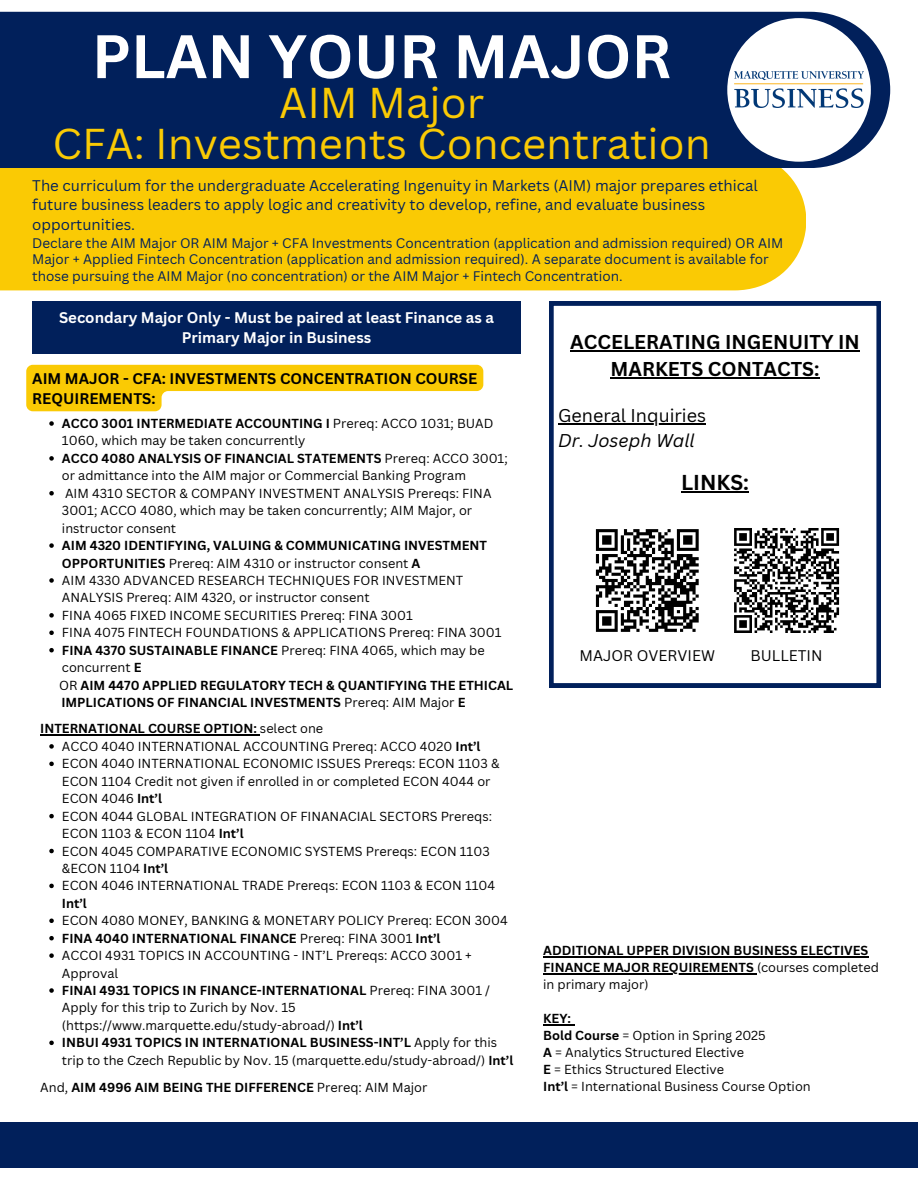
<style>
.page{position:relative;width:918px;height:1188px;background:#fff}
.page>*{position:absolute;margin:0;border:0;box-sizing:border-box;transform-origin:0 0}
.t1{font:700 60px "Canva Sans";color:#fff}
.t2{font:42px/41.7px "Canva Sans";color:#faca04;text-align:center}
.t3{font:700 21px "Canva Sans";color:#000}
.t4{font:700 19.5px/27px "Canva Sans";color:#000;text-align:center}
.t5{font:18px/24.8px "Canva Sans";color:#000}
.t6{font:15px/19.2px "Canva Sans";color:#01205b}
.t7{font:700 15px/20.2px "Canva Sans";color:#fff;text-align:center}
.t8{font:700 15px/20.2px "Canva Sans";color:#000}
.t9{font:15px "Canva Sans";color:#000}
.t10{font:13.5px/16.8px "Canva Sans";color:#01205b}
.t11{font:12.75px/17.4px "Canva Sans";color:#000}
.t12{font:700 12.75px/17px "Canva Sans";color:#000}
.s1{font-weight:700}
.s2{font-weight:400}
.s3{font-style:italic}
</style>
<div class="page">
<div style="left:0;top:168px;width:806px;height:122px;background:#faca04"></div>
<div style="left:0;top:12px;width:890px;height:156px;background:#01205b"></div>
<div style="left:727px;top:18px;width:144px;height:144px;background:#fff;border-radius:50%"></div>
<img style="left:735px;top:72px;width:128px;height:36px">
<svg style="left:549px;top:301px;width:332px;height:386px"></svg>
<hr style="left:570px;top:350px;width:290px;height:2px;background:#000">
<hr style="left:611px;top:377px;width:209px;height:2px;background:#000">
<hr style="left:558px;top:424px;width:148px;height:1px;background:#000">
<hr style="left:681px;top:491px;width:68px;height:1px;background:#000">
<div style="left:590px;top:523px;width:115px;height:115px;background:#fff"></div>
<svg style="left:595px;top:529px;width:104px;height:103px"></svg>
<div style="left:729px;top:523px;width:115px;height:115px;background:#fff"></div>
<svg style="left:734px;top:528px;width:106px;height:105px"></svg>
<div style="left:0;top:1122px;width:918px;height:45px;background:#01205b"></div>
<svg style="left:26px;top:365px;width:457px;height:46px"></svg>
<div style="left:32px;top:301px;width:489px;height:53px;background:#01205b"></div>
<svg style="left:49px;top:421px;width:5px;height:5px"></svg>
<svg style="left:49px;top:456px;width:5px;height:5px"></svg>
<svg style="left:49px;top:491px;width:5px;height:5px"></svg>
<svg style="left:49px;top:543px;width:5px;height:5px"></svg>
<svg style="left:49px;top:578px;width:5px;height:5px"></svg>
<svg style="left:49px;top:613px;width:5px;height:5px"></svg>
<svg style="left:49px;top:631px;width:5px;height:4px"></svg>
<svg style="left:49px;top:648px;width:5px;height:4px"></svg>
<hr style="left:40px;top:735px;width:213px;height:1px;background:#000">
<svg style="left:49px;top:744px;width:5px;height:5px"></svg>
<svg style="left:49px;top:762px;width:5px;height:4px"></svg>
<svg style="left:49px;top:814px;width:5px;height:4px"></svg>
<svg style="left:49px;top:849px;width:5px;height:4px"></svg>
<svg style="left:49px;top:884px;width:5px;height:4px"></svg>
<svg style="left:49px;top:919px;width:5px;height:4px"></svg>
<svg style="left:49px;top:936px;width:5px;height:4px"></svg>
<svg style="left:49px;top:953px;width:5px;height:5px"></svg>
<svg style="left:49px;top:988px;width:5px;height:5px"></svg>
<svg style="left:49px;top:1041px;width:5px;height:4px"></svg>
<hr style="left:543px;top:956px;width:326px;height:1px;background:#000">
<hr style="left:543px;top:973px;width:214px;height:1px;background:#000">
<svg style="left:543px;top:1024px;width:31px;height:1px"></svg>
<p class="t1" style="left:92px;top:14px;width:581px">PLAN YOUR MAJOR</p>
<p class="t2" style="left:53px;top:80px;width:660px">AIM Major<br>CFA: Investments Concentration</p>
<h3 class="t6" style="left:32px;top:176px;width:727px">The curriculum for the undergraduate Accelerating Ingenuity in Markets (AIM) major prepares ethical future business leaders to apply logic and creativity to develop, refine, and evaluate business opportunities.</h3>
<h4 class="t10" style="left:32px;top:234px;width:753px">Declare the AIM Major OR AIM Major + CFA Investments Concentration (application and admission required) OR AIM<br>Major + Applied Fintech Concentration (application and admission required). A separate document is available for those pursuing the AIM Major (no concentration) or the AIM Major + Fintech Concentration.</h4>
<h6 class="t7" style="left:59px;top:307px;width:436px">Secondary Major Only - Must be paired at least Finance as a<br>Primary Major in Business</h6>
<p class="t8" style="left:32px;top:368px;width:447px">AIM MAJOR - CFA: INVESTMENTS CONCENTRATION COURSE<br>REQUIREMENTS:</p>
<h6 class="t11" style="left:62px;top:414px;width:433px"><span class="s1">ACCO 3001 INTERMEDIATE ACCOUNTING I</span> Prereq: ACCO 1031; BUAD<br>1060, which may be taken concurrently</h6>
<h5 class="t11" style="left:62px;top:449px;width:447px"><span class="s1">ACCO 4080 ANALYSIS OF FINANCIAL STATEMENTS</span> Prereq: ACCO 3001; or admittance into the AIM major or Commercial Banking Program</h5>
<p class="t11" style="left:62px;top:484px;width:431px">AIM 4310 SECTOR &amp; COMPANY INVESTMENT ANALYSIS Prereqs: FINA<br>3001; ACCO 4080, which may be taken concurrently; AIM Major, or instructor consent</p>
<p class="t12" style="left:62px;top:536px;width:427px;line-height:17.4px">AIM 4320 IDENTIFYING, VALUING &amp; COMMUNICATING INVESTMENT<br>OPPORTUNITIES <span class="s2">Prereq: AIM 4310 or instructor consent</span> A</p>
<p class="t11" style="left:62px;top:571px;width:403px">AIM 4330 ADVANCED RESEARCH TECHNIQUES FOR INVESTMENT<br>ANALYSIS Prereq: AIM 4320, or instructor consent</p>
<p class="t11" style="left:62px;top:606px;width:352px">FINA 4065 FIXED INCOME SECURITIES Prereq: FINA 3001</p>
<p class="t11" style="left:62px;top:624px;width:441px">FINA 4075 FINTECH FOUNDATIONS &amp; APPLICATIONS Prereq: FINA 3001</p>
<p class="t11" style="left:62px;top:641px;width:424px"><span class="s1">FINA 4370 SUSTAINABLE FINANCE</span> Prereq: FINA 4065, which may be concurrent <span class="s1">E</span></p>
<p class="t12" style="left:59px;top:676px;width:456px"><span class="s2">OR</span> AIM 4470 APPLIED REGULATORY TECH &amp; QUANTIFYING THE ETHICAL</p>
<p class="t12" style="left:61px;top:694px;width:406px">IMPLICATIONS OF FINANCIAL INVESTMENTS <span class="s2">Prereq: AIM Major</span> E</p>
<p class="t12" style="left:40px;top:720px;width:284px">INTERNATIONAL COURSE OPTION: <span class="s2">select one</span></p>
<p class="t11" style="left:62px;top:737px;width:420px">ACCO 4040 INTERNATIONAL ACCOUNTING Prereq: ACCO 4020 <span class="s1">Int’l</span></p>
<p class="t11" style="left:62px;top:755px;width:439px">ECON 4040 INTERNATIONAL ECONOMIC ISSUES Prereqs: ECON 1103 &amp;<br>ECON 1104 Credit not given if enrolled in or completed ECON 4044 or<br>ECON 4046 <span class="s1">Int’l</span></p>
<p class="t11" style="left:62px;top:807px;width:432px">ECON 4044 GLOBAL INTEGRATION OF FINANACIAL SECTORS Prereqs:<br>ECON 1103 &amp; ECON 1104 <span class="s1">Int’l</span></p>
<p class="t11" style="left:62px;top:842px;width:429px">ECON 4045 COMPARATIVE ECONOMIC SYSTEMS Prereqs: ECON 1103 &amp;ECON 1104 <span class="s1">Int’l</span></p>
<p class="t11" style="left:62px;top:877px;width:435px">ECON 4046 INTERNATIONAL TRADE Prereqs: ECON 1103 &amp; ECON 1104<br><span class="s1">Int’l</span></p>
<p class="t11" style="left:62px;top:912px;width:447px">ECON 4080 MONEY, BANKING &amp; MONETARY POLICY Prereq: ECON 3004</p>
<p class="t12" style="left:62px;top:929px;width:380px">FINA 4040 INTERNATIONAL FINANCE <span class="s2">Prereq: FINA 3001</span> Int’l</p>
<p class="t11" style="left:62px;top:947px;width:411px">ACCOI 4931 TOPICS IN ACCOUNTING - INT’L Prereqs: ACCO 3001 +<br>Approval</p>
<p class="t11" style="left:62px;top:981px;width:430px"><span class="s1">FINAI 4931 TOPICS IN FINANCE-INTERNATIONAL</span> Prereq: FINA 3001 /<br>Apply for this trip to Zurich by Nov. 15 (https://www.marquette.edu/study-abroad/) <span class="s1">Int’l</span></p>
<p class="t11" style="left:62px;top:1034px;width:453px"><span class="s1">INBUI 4931 TOPICS IN INTERNATIONAL BUSINESS-INT’L</span> Apply for this trip to the Czech Republic by Nov. 15 (marquette.edu/study-abroad/) <span class="s1">Int’l</span></p>
<p class="t12" style="left:40px;top:1078px;width:389px"><span class="s2">And,</span> AIM 4996 AIM BEING THE DIFFERENCE <span class="s2">Prereq: AIM Major</span></p>
<h2 class="t4" style="left:570px;top:328px;width:291px">ACCELERATING INGENUITY IN<br>MARKETS CONTACTS:</h2>
<p class="t5" style="left:558px;top:403px;width:149px">General Inquiries<br><span class="s3">Dr. Joseph Wall</span></p>
<p class="t3" style="left:681px;top:468px;width:69px">LINKS:</p>
<h3 class="t9" style="left:580px;top:645px;width:137px">MAJOR OVERVIEW</h3>
<p class="t9" style="left:751px;top:645px;width:74px">BULLETIN</p>
<p class="t12" style="left:543px;top:942px;width:337px">ADDITIONAL UPPER DIVISION BUSINESS ELECTIVES<br>FINANCE MAJOR REQUIREMENTS <span class="s2">(courses completed in primary major)</span></p>
<p class="t11" style="left:543px;top:1010px;width:269px;line-height:17px"><span class="s1">KEY:<br>Bold Course</span> = Option in Spring 2025<br><span class="s1">A</span> = Analytics Structured Elective<br><span class="s1">E</span> = Ethics Structured Elective<br><span class="s1">Int’l</span> = International Business Course Option</p>
</div>
